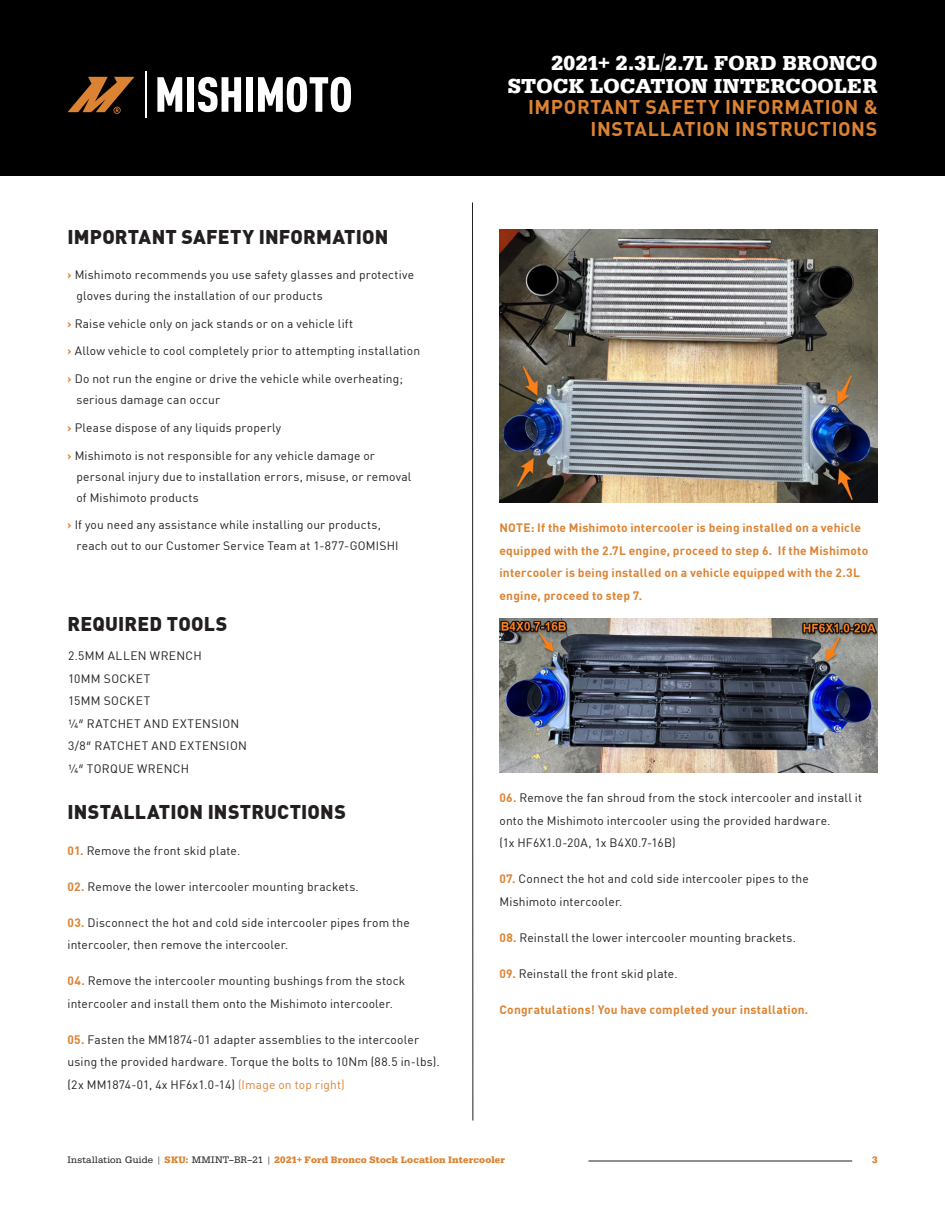
<style>
.page{position:relative;width:945px;height:1215px;background:#fff}
.page>*{position:absolute;margin:0;border:0;box-sizing:border-box;transform-origin:0 0}
.Header_MMY_Part{font:700 21px/23.1px "Egyptienne URW";letter-spacing:.015em;color:#fff;text-align:right}
.Header_1{font:900 19.5px "DINOT";letter-spacing:.01em;color:#231f20}
.Chapter_Name{font:700 19.5px "DINOT";letter-spacing:.03em;color:#dc8333}
.Installation_Guide_I{font:12px/22.5px "DINOT";letter-spacing:.015em;color:#231f20}
.Important_Safety_Inf{font:12px/21px "DINOT";letter-spacing:.015em;color:#231f20}
.Installation_Guide_I-2{font:700 12px/22.5px "DINOT";letter-spacing:.02em;color:#dc8333}
.Parts_Tools_Exc__Sec{font:12px/22.5px "DINOT";letter-spacing:.03em;color:#231f20}
.t1{font:700 9.75px "Egyptienne URW";letter-spacing:.02em;color:#dc8333}
.s1{font-weight:700;color:#dc8333}
.s2{color:#dc8333}
.s3{font-family:"DINOT";font-weight:300;font-stretch:condensed}
.s4{font-weight:400;color:#231f20}
</style>
<div class="page">
<div style="left:0;top:0;width:945px;height:176px;background:#000001"></div>
<hr style="left:588px;top:1161px;width:264px;height:1px;background:#231f20">
<hr style="left:472px;top:202px;width:1px;height:918px;background:#231f20">
<svg style="left:157px;top:77px;width:25px;height:35px"></svg>
<div style="left:187px;top:77px;width:7px;height:35px;background:#fff"></div>
<svg style="left:198px;top:77px;width:43px;height:35px"></svg>
<div style="left:246px;top:77px;width:7px;height:35px;background:#fff"></div>
<svg style="left:258px;top:77px;width:93px;height:35px"></svg>
<hr style="left:145px;top:71px;width:2px;height:47px;background:#fff">
<svg style="left:68px;top:77px;width:67px;height:37px"></svg>
<img style="left:500px;top:230px;width:378px;height:273px">
<img style="left:500px;top:618px;width:378px;height:155px">
<p class="Header_1" style="left:68px;top:222px;width:322px">IMPORTANT SAFETY INFORMATION</p>
<p class="Important_Safety_Inf" style="left:76px;top:263px;width:339px;text-indent:-9px"><span class="s1">›</span> Mishimoto recommends you use safety glasses and protective gloves during the installation of our products</p>
<p class="Important_Safety_Inf" style="left:68px;top:312px;width:287px"><span class="s1">›</span> Raise vehicle only on jack stands or on a vehicle lift</p>
<p class="Important_Safety_Inf" style="left:68px;top:340px;width:354px"><span class="s1">›</span> Allow vehicle to cool completely prior to attempting installation</p>
<p class="Important_Safety_Inf" style="left:76px;top:367px;width:328px;text-indent:-9px"><span class="s1">›</span> Do not run the engine or drive the vehicle while overheating; serious damage can occur</p>
<p class="Important_Safety_Inf" style="left:68px;top:416px;width:215px"><span class="s1">›</span> Please dispose of any liquids properly</p>
<p class="Important_Safety_Inf" style="left:76px;top:444px;width:337px;text-indent:-9px"><span class="s1">›</span> Mishimoto is not responsible for any vehicle damage or personal injury due to installation errors, misuse, or removal of Mishimoto products</p>
<p class="Important_Safety_Inf" style="left:76px;top:514px;width:324px;text-indent:-9px"><span class="s1">›</span> If you need any assistance while installing our products, reach out to our Customer Service Team at 1-877-GOMISHI</p>
<p class="Header_1" style="left:68px;top:608px;width:161px">REQUIRED TOOLS</p>
<p class="Parts_Tools_Exc__Sec" style="left:68px;top:644px;width:180px">2.5MM ALLEN WRENCH<br>10MM SOCKET<br>15MM SOCKET<br>¼″ RATCHET AND EXTENSION<br>3/8″ RATCHET AND EXTENSION ¼″ TORQUE WRENCH</p>
<p class="Header_1" style="left:68px;top:796px;width:280px">INSTALLATION INSTRUCTIONS</p>
<p class="Installation_Guide_I" style="left:68px;top:838px;width:174px"><span class="s1">01.</span> Remove the front skid plate.</p>
<p class="Installation_Guide_I" style="left:68px;top:874px;width:293px"><span class="s1">02.</span> Remove the lower intercooler mounting brackets.</p>
<p class="Installation_Guide_I" style="left:68px;top:910px;width:344px"><span class="s1">03.</span> Disconnect the hot and cold side intercooler pipes from the intercooler, then remove the intercooler.</p>
<p class="Installation_Guide_I" style="left:68px;top:969px;width:339px"><span class="s1">04.</span> Remove the intercooler mounting bushings from the stock intercooler and install them onto the Mishimoto intercooler.</p>
<p class="Installation_Guide_I" style="left:68px;top:1027px;width:374px"><span class="s1">05.</span> Fasten the MM1874-01 adapter assemblies to the intercooler using the provided hardware. Torque the bolts to 10Nm (88.5 in-lbs). (2x MM1874-01, 4x HF6x1.0-14) <span class="s2">(Image on top right)</span></p>
<p class="Header_MMY_Part" style="left:508px;top:52px;width:371px">2021+ 2.3L<span class="s3">/</span>2.7L FORD BRONCO<br>STOCK LOCATION INTERCOOLER</p>
<p class="Chapter_Name" style="left:528px;top:92px;width:351px">IMPORTANT SAFETY INFORMATION &amp;</p>
<p class="Chapter_Name" style="left:591px;top:113px;width:288px">INSTALLATION INSTRUCTIONS</p>
<p class="Installation_Guide_I-2" style="left:500px;top:515px;width:370px">NOTE: If the Mishimoto intercooler is being installed on a vehicle equipped with the 2.7L engine, proceed to step 6. If the Mishimoto intercooler is being installed on a vehicle equipped with the 2.3L engine, proceed to step 7.</p>
<p class="Installation_Guide_I" style="left:500px;top:785px;width:364px"><span class="s1">06.</span> Remove the fan shroud from the stock intercooler and install it onto the Mishimoto intercooler using the provided hardware.<br>(1x HF6X1.0-20A, 1x B4X0.7-16B)</p>
<p class="Installation_Guide_I" style="left:500px;top:866px;width:311px"><span class="s1">07.</span> Connect the hot and cold side intercooler pipes to the<br>Mishimoto intercooler.</p>
<p class="Installation_Guide_I" style="left:500px;top:925px;width:298px"><span class="s1">08.</span> Reinstall the lower intercooler mounting brackets.</p>
<p class="Installation_Guide_I" style="left:500px;top:961px;width:180px"><span class="s1">09.</span> Reinstall the front skid plate.</p>
<p class="Installation_Guide_I-2" style="left:500px;top:997px;width:310px">Congratulations! You have completed your installation.</p>
<p class="t1" style="left:68px;top:1154px;width:439px"><span class="s4">Installation Guide |</span> SKU: <span class="s4">MMINT–BR–21 |</span> 2021+ Ford Bronco Stock Location Intercooler</p>
<p class="t1" style="left:872px;top:1154px;width:7px">3</p>
</div>
